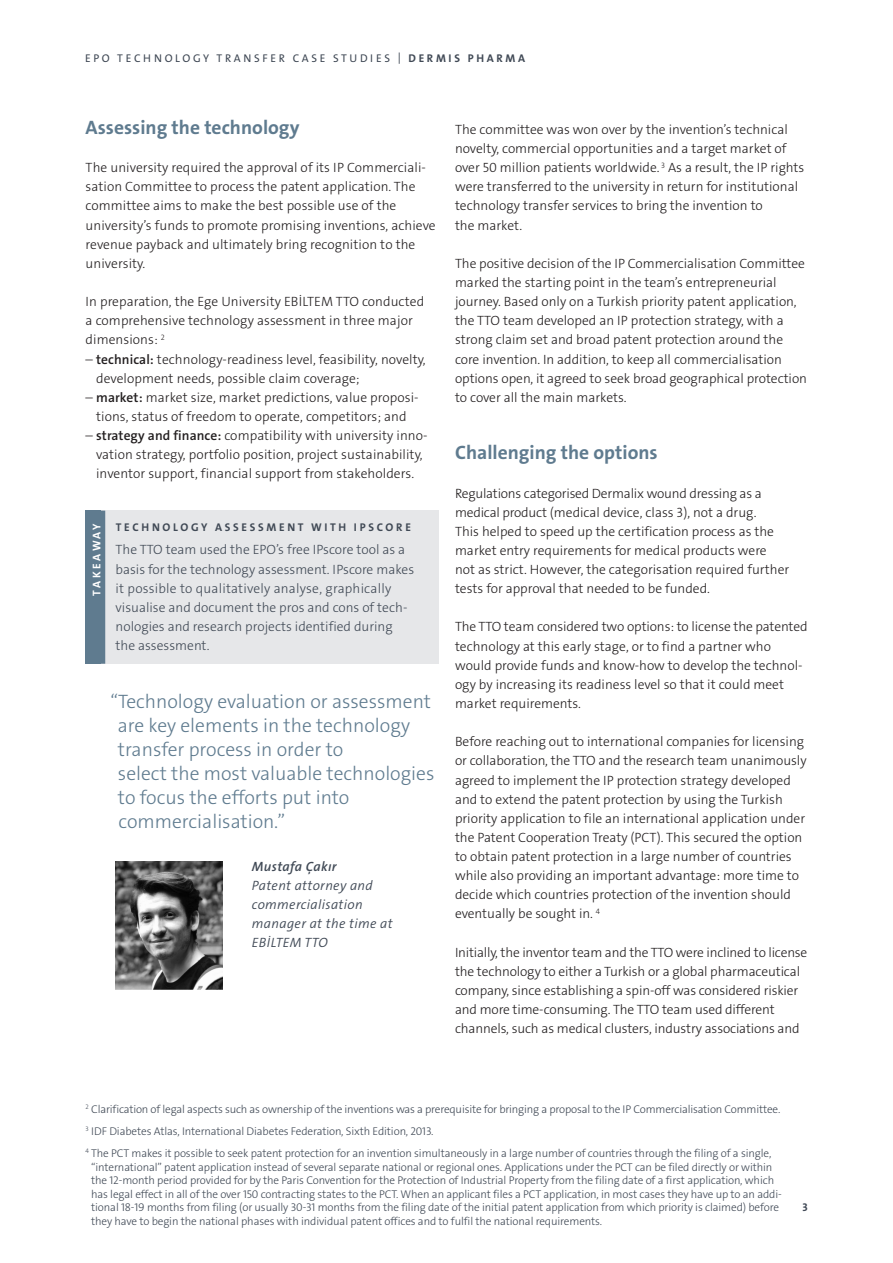
<style>
.page{position:relative;width:893px;height:1263px;background:#fff}
.page>*{position:absolute;margin:0;border:0;box-sizing:border-box;transform-origin:0 0}
.t1{font:19.5px/24px "The Sans LP3 Lig";color:#5f7b8f}
.t2{font:19.5px "The Sans LP7 Bld";color:#5f7b8f}
.t3{font:13.5px/19.2px "The Sans LP3 Lig";color:#231f20}
.t4{font:13.5px/19.2px "The Sans LP3 Lig";color:#404955}
.t5{font:13.5px/19.2px "The Sans LP4 Se Lig IT";letter-spacing:.025em;color:#404955}
.t6{font:13.5px "The Sans LP6 Se Bld IT";letter-spacing:.025em;color:#404955}
.t7{font:11.25px/13.5px "The Sans LP3 Lig";letter-spacing:-.01em;color:#404955}
.t8{font:11.25px "The Sans LP5 Plain";letter-spacing:.24em;color:#404955}
.t9{font:11.25px "The Sans LP7 Bld";letter-spacing:.24em;color:#404955}
.t10{font:11.25px "The Sans LP7 Bld";letter-spacing:.19em;color:#fff}
.s1{font-family:"The Sans LP7 Bld"}
.s2{font-family:"The Sans LP6 Se Bld"}
</style>
<div class="page">
<div style="left:101px;top:511px;width:338px;height:153px;background:#e6e7e9"></div>
<hr style="left:101px;top:511px;width:4px;height:153px;background:#5f7b8f">
<div style="left:86px;top:511px;width:15px;height:153px;background:#5f7b8f"></div>
<img style="left:116px;top:861px;width:106px;height:129px">
<p class="t8" style="left:85px;top:51px;width:442px">EPO TECHNOLOGY TRANSFER CASE STUDIES | <span class="s1">DERMIS PHARMA</span></p>
<h1 class="t2" style="left:86px;top:115px;width:215px">Assessing the technology</h1>
<p class="t3" style="left:86px;top:158px;width:352px">The university required the approval of its IP Commerciali&shy;sation Committee to process the patent application. The committee aims to make the best possible use of the university’s funds to promote promising inventions, achieve revenue payback and ultimately bring recognition to the university.</p>
<p class="t3" style="left:86px;top:292px;width:340px">In preparation, the Ege University EBİLTEM TTO conducted a comprehensive technology assessment in three major dimensions: <sup>2</sup></p>
<p class="t3" style="left:96px;top:349px;width:331px;text-indent:-11px">– <span class="s2">technical:</span> technology-readiness level, feasibility, novelty, development needs, possible claim coverage;</p>
<p class="t3" style="left:86px;top:388px;width:334px;text-align:center">– <span class="s2">market:</span> market size, market predictions, value proposi&shy;tions, status of freedom to operate, competitors; and</p>
<p class="t3" style="left:86px;top:426px;width:343px;text-align:center">– <span class="s2">strategy and finance:</span> compatibility with university inno&shy;vation strategy, portfolio position, project sustainability, inventor support, financial support from stakeholders.</p>
<p class="t10" style="left:90px;top:596px;width:74px;rotate:-90deg">TAKEAWAY</p>
<p class="t9" style="left:116px;top:520px;width:297px">TECHNOLOGY ASSESSMENT WITH IPSCORE</p>
<p class="t4" style="left:116px;top:540px;width:300px">The TTO team used the EPO’s free IPscore tool as a basis for the technology assessment. IPscore makes it possible to qualitatively analyse, graphically visualise and document the pros and cons of tech&shy;nologies and research projects identified during the assessment.</p>
<h1 class="t1" style="left:118px;top:690px;width:318px;text-indent:-7px">“Technology evaluation or assessment are key elements in the technology transfer process in order to<br>select the most valuable technologies to focus the efforts put into commercialisation.”</h1>
<p class="t6" style="left:252px;top:858px;width:86px">Mustafa Çakır</p>
<p class="t5" style="left:252px;top:876px;width:142px">Patent attorney and commercialisation manager at the time at<br>EBİLTEM TTO</p>
<p class="t3" style="left:455px;top:120px;width:351px">The committee was won over by the invention’s technical novelty, commercial opportunities and a target market of over 50 million patients worldwide. <sup>3</sup> As a result, the IP rights were transferred to the university in return for institutional technology transfer services to bring the invention to<br>the market.</p>
<p class="t3" style="left:455px;top:254px;width:354px">The positive decision of the IP Commercialisation Committee marked the starting point in the team’s entrepreneurial journey. Based only on a Turkish priority patent application, the TTO team developed an IP protection strategy, with a strong claim set and broad patent protection around the core invention. In addition, to keep all commercialisation options open, it agreed to seek broad geographical protection to cover all the main markets.</p>
<h1 class="t2" style="left:455px;top:440px;width:204px">Challenging the options</h1>
<p class="t3" style="left:455px;top:483px;width:336px">Regulations categorised Dermalix wound dressing as a medical product (medical device, class 3), not a drug.<br>This helped to speed up the certification process as the market entry requirements for medical products were not as strict. However, the categorisation required further tests for approval that needed to be funded.</p>
<p class="t3" style="left:455px;top:617px;width:354px">The TTO team considered two options: to license the patented technology at this early stage, or to find a partner who would provide funds and know-how to develop the technol&shy;ogy by increasing its readiness level so that it could meet market requirements.</p>
<p class="t3" style="left:455px;top:732px;width:353px">Before reaching out to international companies for licensing or collaboration, the TTO and the research team unanimously agreed to implement the IP protection strategy developed and to extend the patent protection by using the Turkish priority application to file an international application under the Patent Cooperation Treaty (PCT). This secured the option to obtain patent protection in a large number of countries while also providing an important advantage: more time to decide which countries protection of the invention should eventually be sought in. <sup>4</sup></p>
<p class="t3" style="left:455px;top:943px;width:354px">Initially, the inventor team and the TTO were inclined to license the technology to either a Turkish or a global pharmaceutical company, since establishing a spin-off was considered riskier and more time-consuming. The TTO team used different channels, such as medical clusters, industry associations and</p>
<p class="t7" style="left:86px;top:1098px;width:696px;line-height:22px"><sup>2</sup> Clarification of legal aspects such as ownership of the inventions was a prerequisite for bringing a proposal to the IP Commercialisation Committee.<br><sup>3</sup> IDF Diabetes Atlas, International Diabetes Federation, Sixth Edition, 2013.<br><sup>4</sup> The PCT makes it possible to seek patent protection for an invention simultaneously in a large number of countries through the filing of a single,</p>
<p class="t7" style="left:91px;top:1160px;width:692px">“international” patent application instead of several separate national or regional ones. Applications under the PCT can be filed directly or within the 12-month period provided for by the Paris Convention for the Protection of Industrial Property from the filing date of a first application, which has legal effect in all of the over 150 contracting states to the PCT. When an applicant files a PCT application, in most cases they have up to an addi&shy;tional 18-19 months from filing (or usually 30-31 months from the filing date of the initial patent application from which priority is claimed) before they have to begin the national phases with individual patent offices and to fulfil the national requirements.</p>
<p class="t9" style="left:803px;top:1200px;width:7px">3</p>
</div>
